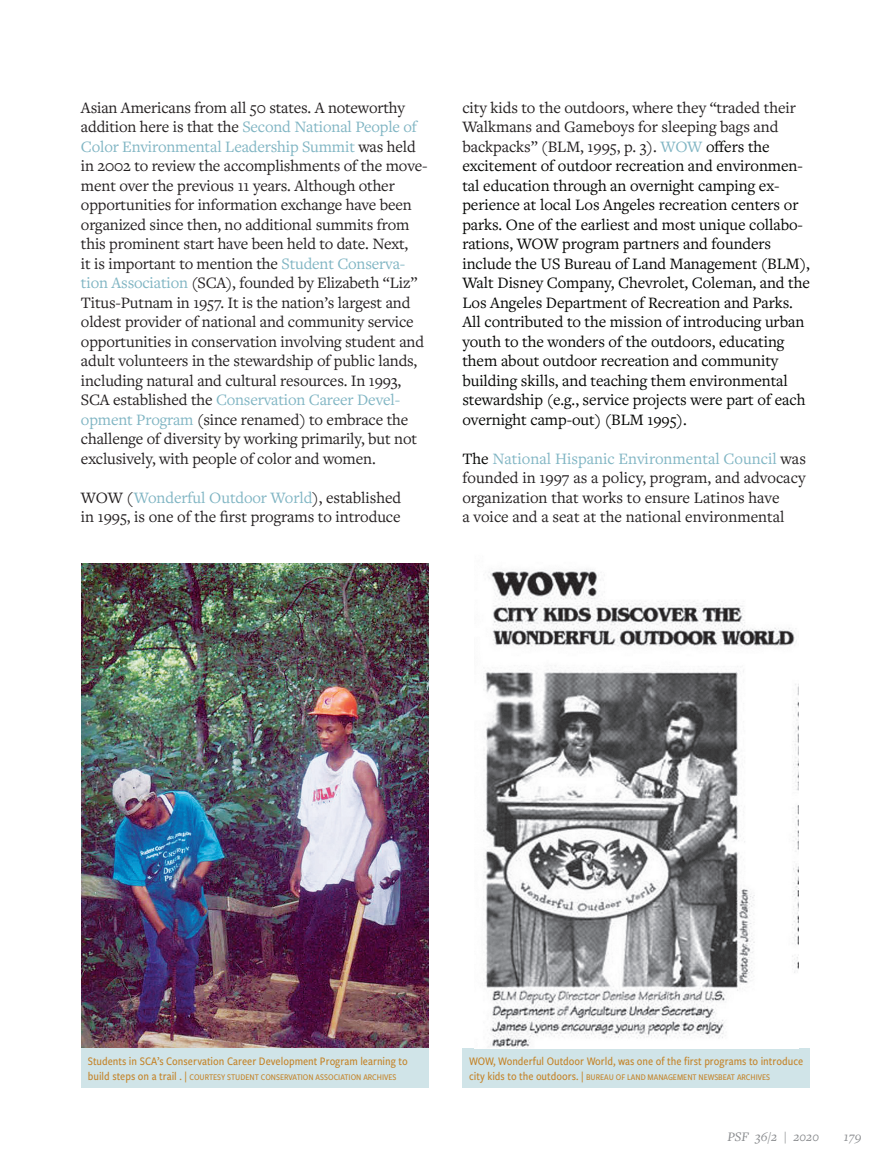
<style>
.page{position:relative;width:891px;height:1175px;background:#fff}
.page>*{position:absolute;margin:0;border:0;box-sizing:border-box;transform-origin:0 0}
.t1{font:16.5px/19.5px "Freight Text Pro";letter-spacing:-.01em;color:#231f20}
.t2{font:16.5px/19.5px "Freight Text Pro";letter-spacing:-.005em;color:#040503}
.t3{font:italic 13.5px "Freight Text Pro";color:#898b8e}
.t4{font:500 12px "Freight Sans Cnd Pro";color:#c4842a}
.t5{font:500 9px "Freight Sans Cnd Pro";color:#c4842a}
.s1{color:#80b5c3}
.s2{color:#231f20}
.s3{color:#040503}
.s4{font-size:12px}
</style>
<div class="page">
<div style="left:462px;top:1048px;width:348px;height:40px;background:#d0e4e8"></div>
<img style="left:474px;top:569px;width:324px;height:480px">
<img style="left:81px;top:563px;width:348px;height:485px">
<div style="left:81px;top:1048px;width:348px;height:40px;background:#d0e4e8"></div>
<p class="t1" style="left:81px;top:97px;width:348px">Asian Americans from all 50 states. A noteworthy addition here is that the <span class="s1">Second National People of Color Environmental Leadership Summit</span> was held in 2002 to review the accomplishments of the move&shy;ment over the previous 11 years. Although other opportunities for information exchange have been organized since then, no additional summits from this prominent start have been held to date. Next,<br>it is important to mention the <span class="s1">Student Conserva&shy;tion Association</span> (SCA), founded by Elizabeth “Liz” Titus-Putnam in 1957. It is the nation’s largest and oldest provider of national and community service opportunities in conservation involving student and adult volunteers in the stewardship of public lands, including natural and cultural resources. In 1993, SCA established the <span class="s1">Conservation Career Devel&shy;opment Program</span> (since renamed) to embrace the challenge of diversity by working primarily, but not exclusively, with people of color and women.</p>
<p class="t1" style="left:81px;top:487px;width:322px">WOW (<span class="s1">Wonderful Outdoor World</span>), established in 1995, is one of the first programs to introduce</p>
<p class="t2" style="left:462px;top:97px;width:349px"><span class="s2">city kids to the outdoors, where they “traded their Walkmans and Gameboys for sleeping bags and backpacks” (BLM, 1995, p. 3).</span> <span class="s1">WOW</span> offers the excitement of outdoor recreation and environmen&shy;tal education through an overnight camping ex&shy;perience at local Los Angeles recreation centers or parks. One of the earliest and most unique collabo&shy;rations, WOW program partners and founders include the US Bureau of Land Management (BLM), Walt Disney Company, Chevrolet, Coleman, and the Los Angeles Department of Recreation and Parks.<br>All contributed to the mission of introducing urban youth to the wonders of the outdoors, educating them about outdoor recreation and community building skills, and teaching them environmental stewardship (e.g., service projects were part of each overnight camp-out) (BLM 1995).</p>
<p class="t1" style="left:462px;top:448px;width:345px"><span class="s3">The</span> <span class="s1">National Hispanic Environmental Council</span> was founded in 1997 as a policy, program, and advocacy organization that works to ensure Latinos have<br>a voice and a seat at the national environmental</p>
<p class="t4" style="left:88px;top:1052px;width:321px">Students in SCA’s Conservation Career Development Program learning to</p>
<p class="t5" style="left:88px;top:1070px;width:310px"><span class="s4">build steps on a trail . |</span> COURTESY STUDENT CONSERVATION ASSOCIATION ARCHIVES</p>
<p class="t4" style="left:469px;top:1052px;width:336px">WOW, Wonderful Outdoor World, was one of the first programs to introduce</p>
<p class="t5" style="left:469px;top:1070px;width:303px"><span class="s4">city kids to the outdoors. |</span> BUREAU OF LAND MANAGEMENT NEWSBEAT ARCHIVES</p>
<p class="t3" style="left:727px;top:1128px;width:93px">PSF 36/2 | 2020</p>
<p class="t3" style="left:844px;top:1128px;width:19px">179</p>
</div>
